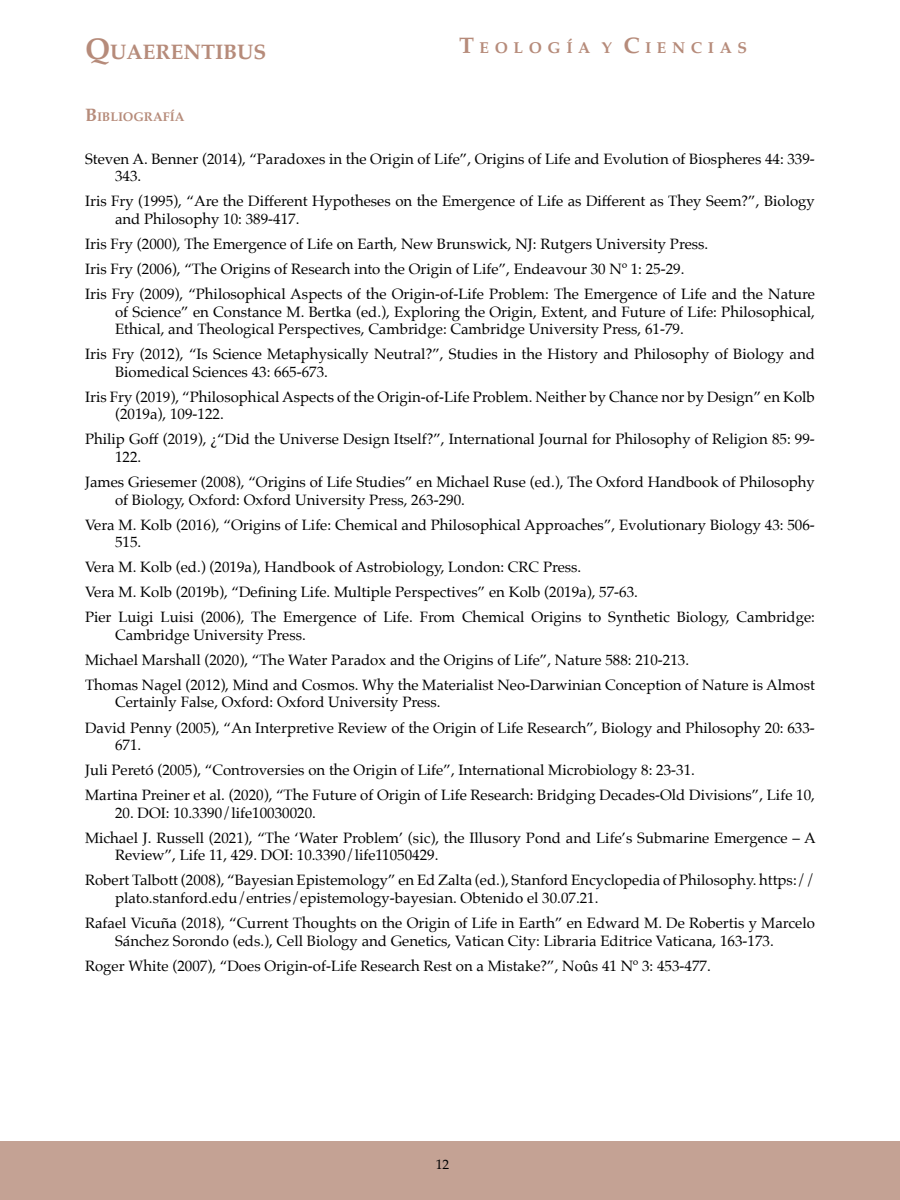
<style>
.page{position:relative;width:900px;height:1200px;background:#fff}
.page>*{position:absolute;margin:0;border:0;box-sizing:border-box;transform-origin:0 0}
.t1{font:700 21px "Palatino";color:#b68b7a}
.t2{font:700 15.75px "Palatino";letter-spacing:.355em;color:#b68b7a}
.t3{font:15px/25px "Palatino";color:#000001}
.t4{font:13.5px "Palatino";color:#000001}
.t5{font:700 12.6px "Palatino";color:#b68b7a}
.s1{font-size:30px}
.s2{font-size:22.5px}
.s3{font-size:18px}
</style>
<div class="page">
<div style="left:0;top:1142px;width:900px;height:58px;background:#c4a294"></div>
<h1 class="t1" style="left:85px;top:34px;width:183px"><span class="s1">Q</span>UAERENTIBUS</h1>
<p class="t2" style="left:459px;top:34px;width:290px"><span class="s2">T</span> EOLOGÍA Y <span class="s2">C</span> IENCIAS</p>
<p class="t5" style="left:85px;top:106px;width:101px"><span class="s3">B</span>IBLIOGRAFÍA</p>
<p class="t3" style="left:115px;top:150px;width:701px;line-height:17.5px;text-indent:-30px">Steven A. Benner (2014), “Paradoxes in the Origin of Life”, Origins of Life and Evolution of Biospheres 44: 339-<br>343.</p>
<p class="t3" style="left:115px;top:192px;width:701px;line-height:17.5px;text-indent:-30px">Iris Fry (1995), “Are the Different Hypotheses on the Emergence of Life as Different as They Seem?”, Biology and Philosophy 10: 389-417.</p>
<p class="t3" style="left:85px;top:231px;width:731px">Iris Fry (2000), The Emergence of Life on Earth, New Brunswick, NJ: Rutgers University Press.<br>Iris Fry (2006), “The Origins of Research into the Origin of Life”, Endeavour 30 Nº 1: 25-29.<br>Iris Fry (2009), “Philosophical Aspects of the Origin-of-Life Problem: The Emergence of Life and the Nature</p>
<p class="t3" style="left:115px;top:303px;width:701px;line-height:17.5px">of Science” en Constance M. Bertka (ed.), Exploring the Origin, Extent, and Future of Life: Philosophical,<br>Ethical, and Theological Perspectives, Cambridge: Cambridge University Press, 61-79.</p>
<p class="t3" style="left:115px;top:345px;width:701px;line-height:17.5px;text-indent:-30px">Iris Fry (2012), “Is Science Metaphysically Neutral?”, Studies in the History and Philosophy of Biology and<br>Biomedical Sciences 43: 665-673.</p>
<p class="t3" style="left:115px;top:388px;width:701px;line-height:17.5px;text-indent:-30px">Iris Fry (2019), “Philosophical Aspects of the Origin-of-Life Problem. Neither by Chance nor by Design” en Kolb (2019a), 109-122.</p>
<p class="t3" style="left:115px;top:430px;width:701px;line-height:17.5px;text-indent:-30px">Philip Goff (2019), ¿“Did the Universe Design Itself?”, International Journal for Philosophy of Religion 85: 99-<br>122.</p>
<p class="t3" style="left:115px;top:473px;width:701px;line-height:17.5px;text-indent:-30px">James Griesemer (2008), “Origins of Life Studies” en Michael Ruse (ed.), The Oxford Handbook of Philosophy of Biology, Oxford: Oxford University Press, 263-290.</p>
<p class="t3" style="left:115px;top:516px;width:701px;line-height:17.5px;text-indent:-30px">Vera M. Kolb (2016), “Origins of Life: Chemical and Philosophical Approaches”, Evolutionary Biology 43: 506-<br>515.</p>
<p class="t3" style="left:85px;top:554px;width:731px">Vera M. Kolb (ed.) (2019a), Handbook of Astrobiology, London: CRC Press.<br>Vera M. Kolb (2019b), “Defining Life. Multiple Perspectives” en Kolb (2019a), 57-63.<br>Pier Luigi Luisi (2006), The Emergence of Life. From Chemical Origins to Synthetic Biology, Cambridge:</p>
<p class="t3" style="left:85px;top:622px;width:731px;text-indent:30px">Cambridge University Press.<br>Michael Marshall (2020), “The Water Paradox and the Origins of Life”, Nature 588: 210-213.<br>Thomas Nagel (2012), Mind and Cosmos. Why the Materialist Neo-Darwinian Conception of Nature is Almost</p>
<p class="t3" style="left:85px;top:690px;width:731px;text-indent:30px">Certainly False, Oxford: Oxford University Press.<br>David Penny (2005), “An Interpretive Review of the Origin of Life Research”, Biology and Philosophy 20: 633-</p>
<p class="t3" style="left:85px;top:732px;width:731px;text-indent:30px">671.<br>Juli Peretó (2005), “Controversies on the Origin of Life”, International Microbiology 8: 23-31.<br>Martina Preiner et al. (2020), “The Future of Origin of Life Research: Bridging Decades-Old Divisions”, Life 10,</p>
<p class="t3" style="left:85px;top:800px;width:732px;text-indent:30px">20. DOI: 10.3390/life10030020.<br>Michael J. Russell (2021), “The ‘Water Problem’ (sic), the Illusory Pond and Life’s Submarine Emergence – A</p>
<p class="t3" style="left:85px;top:843px;width:731px;text-indent:30px">Review”, Life 11, 429. DOI: 10.3390/life11050429.<br>Robert Talbott (2008), “Bayesian Epistemology” en Ed Zalta (ed.), Stanford Encyclopedia of Philosophy. https://</p>
<p class="t3" style="left:85px;top:885px;width:731px;text-indent:30px">plato.stanford.edu/entries/epistemology-bayesian. Obtenido el 30.07.21.<br>Rafael Vicuña (2018), “Current Thoughts on the Origin of Life in Earth” en Edward M. De Robertis y Marcelo</p>
<p class="t3" style="left:85px;top:928px;width:690px;text-indent:30px">Sánchez Sorondo (eds.), Cell Biology and Genetics, Vatican City: Libraria Editrice Vaticana, 163-173.<br>Roger White (2007), “Does Origin-of-Life Research Rest on a Mistake?”, Noûs 41 Nº 3: 453-477.</p>
<p class="t4" style="left:436px;top:1153px;width:15px">12</p>
</div>
